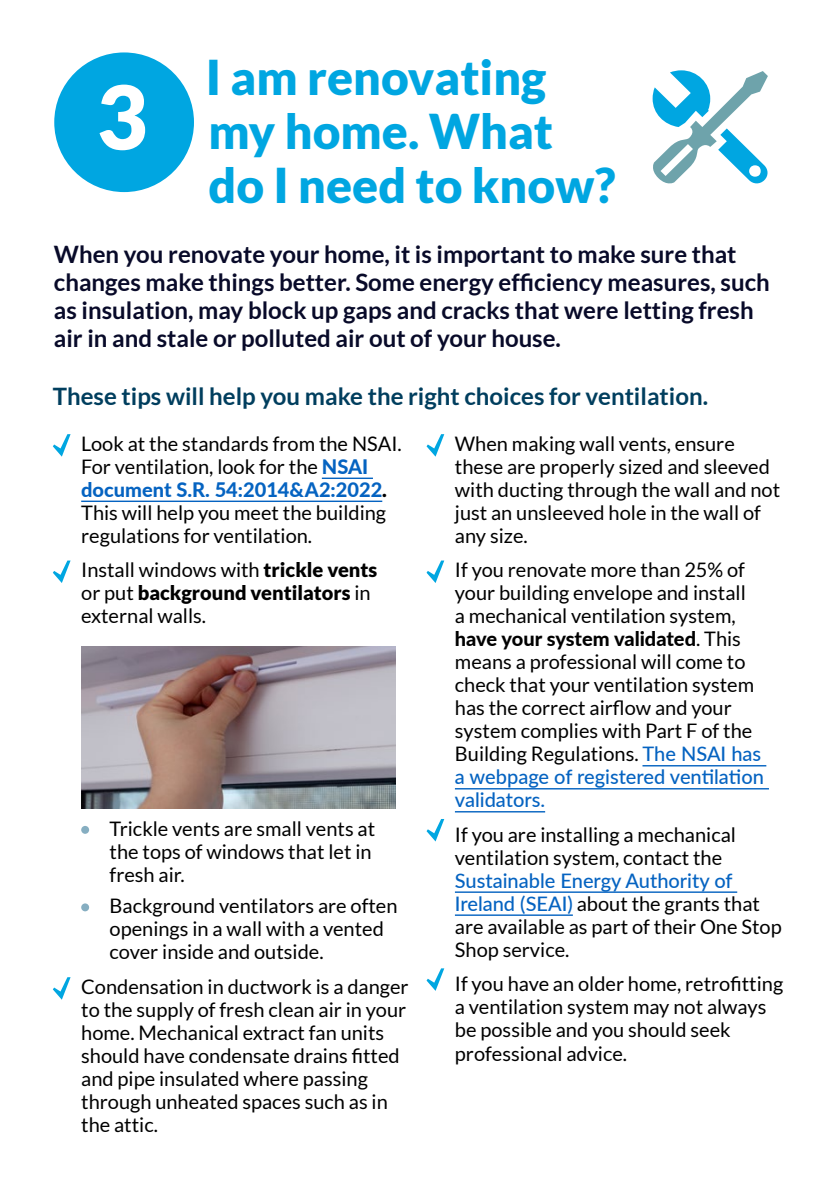
<style>
.page{position:relative;width:840px;height:1191px;background:#fff}
.page>*{position:absolute;margin:0;border:0;box-sizing:border-box;transform-origin:0 0}
.Paragraph_Style_1{font:900 48px/54px "Lato";color:#00a6e1}
.Body_10pt_lato{font:700 24px/28px "Lato";color:#080a29}
.Body_10pt_lato-2{font:700 24px "Lato";color:#003e5e}
.Body_bulklet{font:20px/23px "Lato";color:#000}
.s1{color:#fff}
.s2{font-weight:800;color:#0563c1}
.s3{font-weight:900}
.s4{font-weight:800}
.s5{font-weight:500;color:#0563c1}
</style>
<div class="page">
<hr style="left:322px;top:477px;width:51px;height:2px;background:#0563c1">
<hr style="left:81px;top:500px;width:301px;height:2px;background:#0563c1">
<svg style="left:53px;top:434px;width:18px;height:23px"></svg>
<svg style="left:53px;top:560px;width:18px;height:23px"></svg>
<img style="left:81px;top:646px;width:314px;height:162px">
<div style="left:81px;top:826px;width:8px;height:8px;background:#86aec1;border-radius:50%"></div>
<div style="left:81px;top:903px;width:8px;height:8px;background:#86aec1;border-radius:50%"></div>
<svg style="left:53px;top:977px;width:18px;height:22px"></svg>
<hr style="left:642px;top:765px;width:123px;height:1px;background:#0563c1">
<hr style="left:454px;top:788px;width:314px;height:1px;background:#0563c1">
<hr style="left:454px;top:811px;width:91px;height:1px;background:#0563c1">
<hr style="left:454px;top:891px;width:282px;height:2px;background:#0563c1">
<hr style="left:454px;top:914px;width:118px;height:2px;background:#0563c1">
<svg style="left:426px;top:434px;width:18px;height:23px"></svg>
<svg style="left:426px;top:560px;width:18px;height:23px"></svg>
<svg style="left:426px;top:819px;width:18px;height:22px"></svg>
<svg style="left:426px;top:968px;width:18px;height:23px"></svg>
<div style="left:54px;top:52px;width:140px;height:140px;background:#00a6e1;border-radius:50%"></div>
<svg style="left:99px;top:85px;width:46px;height:65px"></svg>
<svg style="left:652px;top:70px;width:116px;height:114px"></svg>
<p class="Paragraph_Style_1" style="left:208px;top:50px;width:408px;text-indent:-51px"><span class="s1">3.</span> I am renovating my home. What do I need to know?</p>
<p class="Body_10pt_lato" style="left:54px;top:240px;width:717px">When you renovate your home, it is important to make sure that changes make things better. Some energy efficiency measures, such as insulation, may block up gaps and cracks that were letting fresh air in and stale or polluted air out of your house.</p>
<p class="Body_10pt_lato-2" style="left:53px;top:382px;width:656px">These tips will help you make the right choices for ventilation.</p>
<p class="Body_bulklet" style="left:81px;top:432px;width:322px">Look at the standards from the NSAI.<br>For ventilation, look for the <span class="s2">NSAI document S.R. 54:2014&amp;A2:2022</span><span class="s3">.<br></span>This will help you meet the building regulations for ventilation.</p>
<p class="Body_bulklet" style="left:81px;top:558px;width:297px">Install windows with <span class="s3">trickle vents </span>or put <span class="s3">background ventilators</span> in external walls.</p>
<p class="Body_bulklet" style="left:454px;top:432px;width:326px">When making wall vents, ensure these are properly sized and sleeved with ducting through the wall and not just an unsleeved hole in the wall of any size.</p>
<p class="Body_bulklet" style="left:454px;top:558px;width:310px">If you renovate more than 25% of your building envelope and install<br>a mechanical ventilation system, <span class="s4">have your system validated</span>. This means a professional will come to check that your ventilation system has the correct airflow and your system complies with Part F of the<br>Building Regulations. <span class="s5">The NSAI has a webpage of registered ventilation validators.</span></p>
<p class="Body_bulklet" style="left:454px;top:822px;width:328px">If you are installing a mechanical ventilation system, contact the<br><span class="s5">Sustainable Energy Authority of<br>Ireland (SEAI)</span> about the grants that are available as part of their One Stop<br>Shop service.</p>
<p class="Body_bulklet" style="left:454px;top:971px;width:329px">If you have an older home, retrofitting a ventilation system may not always be possible and you should seek professional advice.</p>
<p class="Body_bulklet" style="left:109px;top:817px;width:267px">Trickle vents are small vents at the tops of windows that let in fresh air.</p>
<p class="Body_bulklet" style="left:109px;top:894px;width:289px">Background ventilators are often openings in a wall with a vented cover inside and outside.</p>
<p class="Body_bulklet" style="left:81px;top:974px;width:329px">Condensation in ductwork is a danger to the supply of fresh clean air in your home. Mechanical extract fan units should have condensate drains fitted and pipe insulated where passing through unheated spaces such as in the attic.</p>
</div>
